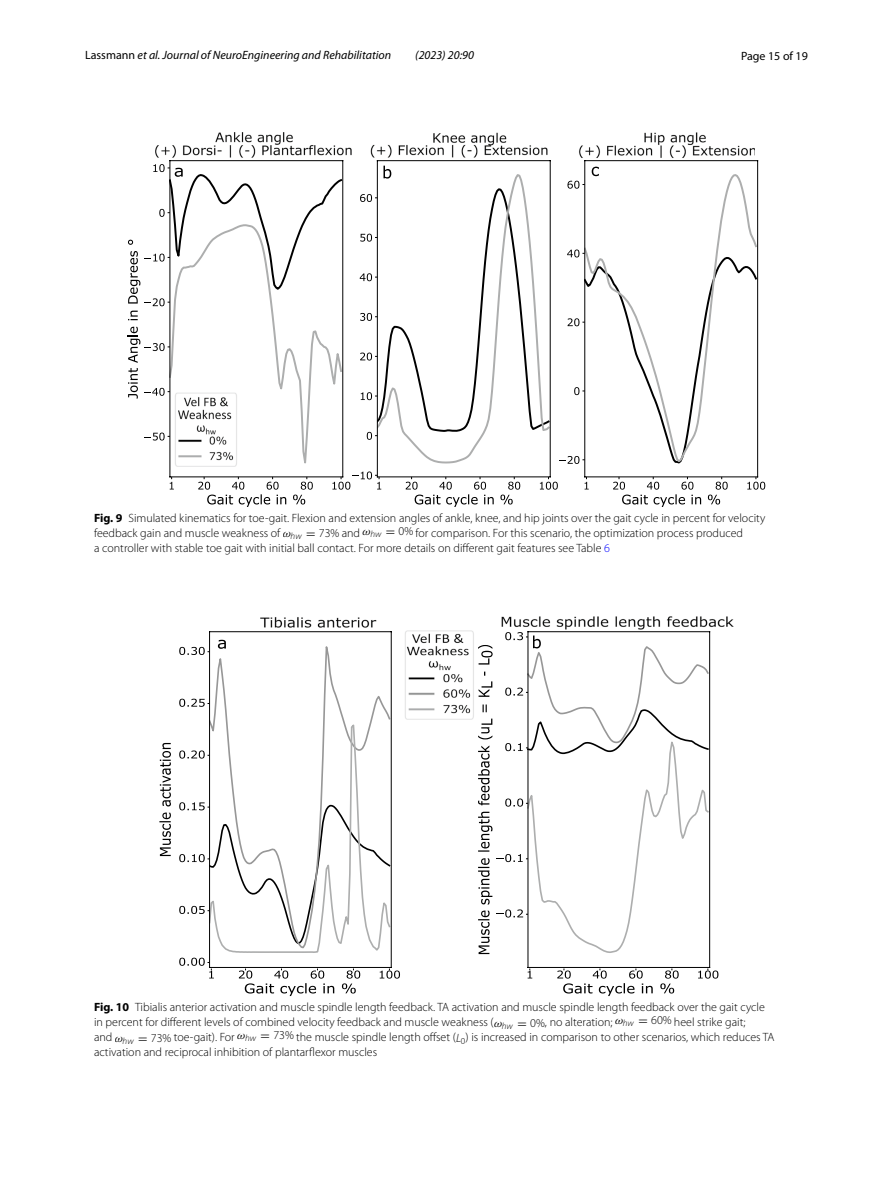
<style>
.page{position:relative;width:893px;height:1187px;background:#fff}
.page>*{position:absolute;margin:0;border:0;box-sizing:border-box;transform-origin:0 0}
.t1{font:300 12px/15px "Myriad Pro";color:#000}
.t2{font:italic 12px "Myriad Pro";color:#000}
.t3{font:12px "Myriad Pro";color:#000}
.s1{font-style:normal}
.s2{font-weight:700}
.s3{font-family:"MTMI144";font-weight:400}
.s4{font-family:"MTSYN132";font-weight:400}
.s5{font-family:"Myriad Pro Light 37";font-weight:400}
.s6{font-family:"Myriad Pro Light It 43";font-weight:400;font-size:9.15px}
.s7{color:#00f}
.s8{font-family:"MTMI140";font-weight:400}
.s9{font-family:"MTSYN128";font-weight:400}
.s10{font-family:"Myriad Pro Light 32";font-weight:400}
.s11{font-family:"Myriad Pro Light It 38";font-weight:400;font-size:9.15px}
.s12{font-family:"MTMI142";font-weight:400}
.s13{font-family:"MTSYN130";font-weight:400}
.s14{font-family:"Myriad Pro Light 34";font-weight:400}
.s15{font-family:"Myriad Pro Light It 40";font-weight:400;font-size:9.15px}
.s16{font-family:"Myriad Pro Light It 41";font-weight:400}
</style>
<div class="page">
<img style="left:156px;top:133px;width:599px;height:333px">
<svg style="left:170px;top:477px;width:4px;height:12px"></svg>
<svg style="left:198px;top:477px;width:115px;height:30px"></svg>
<svg style="left:144px;top:432px;width:26px;height:8px"></svg>
<svg style="left:171px;top:398px;width:171px;height:69px"></svg>
<hr style="left:170px;top:161px;width:1px;height:316px;background:#000">
<hr style="left:342px;top:161px;width:1px;height:316px;background:#000">
<hr style="left:170px;top:476px;width:173px;height:1px;background:#000">
<hr style="left:170px;top:160px;width:173px;height:1px;background:#000">
<svg style="left:540px;top:477px;width:18px;height:12px"></svg>
<svg style="left:406px;top:477px;width:114px;height:30px"></svg>
<svg style="left:332px;top:471px;width:49px;height:18px"></svg>
<svg style="left:367px;top:432px;width:10px;height:8px"></svg>
<svg style="left:361px;top:392px;width:16px;height:8px"></svg>
<svg style="left:360px;top:352px;width:17px;height:8px"></svg>
<svg style="left:360px;top:313px;width:17px;height:8px"></svg>
<svg style="left:360px;top:273px;width:17px;height:8px"></svg>
<svg style="left:360px;top:234px;width:17px;height:7px"></svg>
<svg style="left:360px;top:194px;width:17px;height:8px"></svg>
<svg style="left:378px;top:173px;width:172px;height:291px"></svg>
<hr style="left:377px;top:161px;width:1px;height:316px;background:#000">
<hr style="left:550px;top:161px;width:1px;height:316px;background:#000">
<hr style="left:377px;top:476px;width:173px;height:1px;background:#000">
<hr style="left:377px;top:160px;width:173px;height:1px;background:#000">
<svg style="left:585px;top:477px;width:4px;height:12px"></svg>
<svg style="left:747px;top:477px;width:18px;height:12px"></svg>
<svg style="left:613px;top:477px;width:115px;height:30px"></svg>
<svg style="left:567px;top:181px;width:17px;height:8px"></svg>
<svg style="left:559px;top:249px;width:196px;height:215px"></svg>
<svg style="left:585px;top:173px;width:172px;height:290px"></svg>
<hr style="left:584px;top:161px;width:1px;height:316px;background:#000">
<hr style="left:757px;top:161px;width:1px;height:316px;background:#000">
<hr style="left:585px;top:476px;width:173px;height:1px;background:#000">
<hr style="left:585px;top:160px;width:173px;height:1px;background:#000">
<svg style="left:128px;top:164px;width:215px;height:234px"></svg>
<svg style="left:383px;top:166px;width:8px;height:12px"></svg>
<svg style="left:592px;top:167px;width:7px;height:9px"></svg>
<img style="left:260px;top:617px;width:474px;height:102px">
<svg style="left:179px;top:698px;width:30px;height:8px"></svg>
<svg style="left:179px;top:647px;width:30px;height:8px"></svg>
<svg style="left:159px;top:743px;width:12px;height:113px"></svg>
<svg style="left:210px;top:633px;width:181px;height:88px"></svg>
<svg style="left:179px;top:721px;width:221px;height:274px"></svg>
<hr style="left:209px;top:631px;width:1px;height:336px;background:#000">
<hr style="left:391px;top:631px;width:1px;height:336px;background:#000">
<hr style="left:210px;top:967px;width:181px;height:1px;background:#000">
<hr style="left:210px;top:631px;width:181px;height:1px;background:#000">
<svg style="left:528px;top:968px;width:4px;height:10px"></svg>
<svg style="left:698px;top:968px;width:20px;height:10px"></svg>
<svg style="left:557px;top:968px;width:122px;height:27px"></svg>
<hr style="left:528px;top:631px;width:1px;height:336px;background:#000">
<hr style="left:709px;top:631px;width:1px;height:336px;background:#000">
<hr style="left:528px;top:967px;width:182px;height:1px;background:#000">
<hr style="left:528px;top:631px;width:182px;height:1px;background:#000">
<svg style="left:218px;top:639px;width:8px;height:9px"></svg>
<svg style="left:478px;top:632px;width:232px;height:322px"></svg>
<p class="t2" style="left:85px;top:48px;width:308px"><span class="s1">Lassmann</span> et al. Journal of NeuroEngineering and Rehabilitation</p>
<p class="t2" style="left:415px;top:48px;width:60px">(2023) 20:90</p>
<p class="t3" style="left:741px;top:48px;width:68px">Page 15 of 19</p>
<p class="t1" style="left:94px;top:511px;width:673px"><span class="s2">Fig. 9</span> Simulated kinematics for toe-gait. Flexion and extension angles of ankle, knee, and hip joints over the gait cycle in percent for velocity feedback gain and muscle weakness of <span class="s3">ω</span><sub>hw</sub> <span class="s4">=</span> <span class="s5">73%</span> and <sup>ω</sup><span class="s6">hw</span> <sup>=</sup> <sup>0%</sup> for comparison. For this scenario, the optimization process produced<br>a controller with stable toe gait with initial ball contact. For more details on different gait features see Table <span class="s7">6</span></p>
<p class="t1" style="left:94px;top:999px;width:682px"><span class="s2">Fig. 10</span> Tibialis anterior activation and muscle spindle length feedback. TA activation and muscle spindle length feedback over the gait cycle in percent for different levels of combined velocity feedback and muscle weakness (<span class="s8">ω</span><sub>hw</sub> <span class="s9">=</span> <span class="s10">0%</span>, no alteration; <sup>ω</sup><span class="s11">hw</span> <sup>=</sup> <sup>60%</sup> heel strike gait;<br>and <span class="s12">ω</span><sub>hw</sub> <span class="s13">=</span> <span class="s14">73%</span> toe-gait). For <sup>ω</sup><span class="s15">hw</span> <sup>=</sup> <sup>73%</sup> the muscle spindle length offset (<span class="s16">L</span><sub>0</sub>) is increased in comparison to other scenarios, which reduces TA activation and reciprocal inhibition of plantarflexor muscles</p>
</div>
